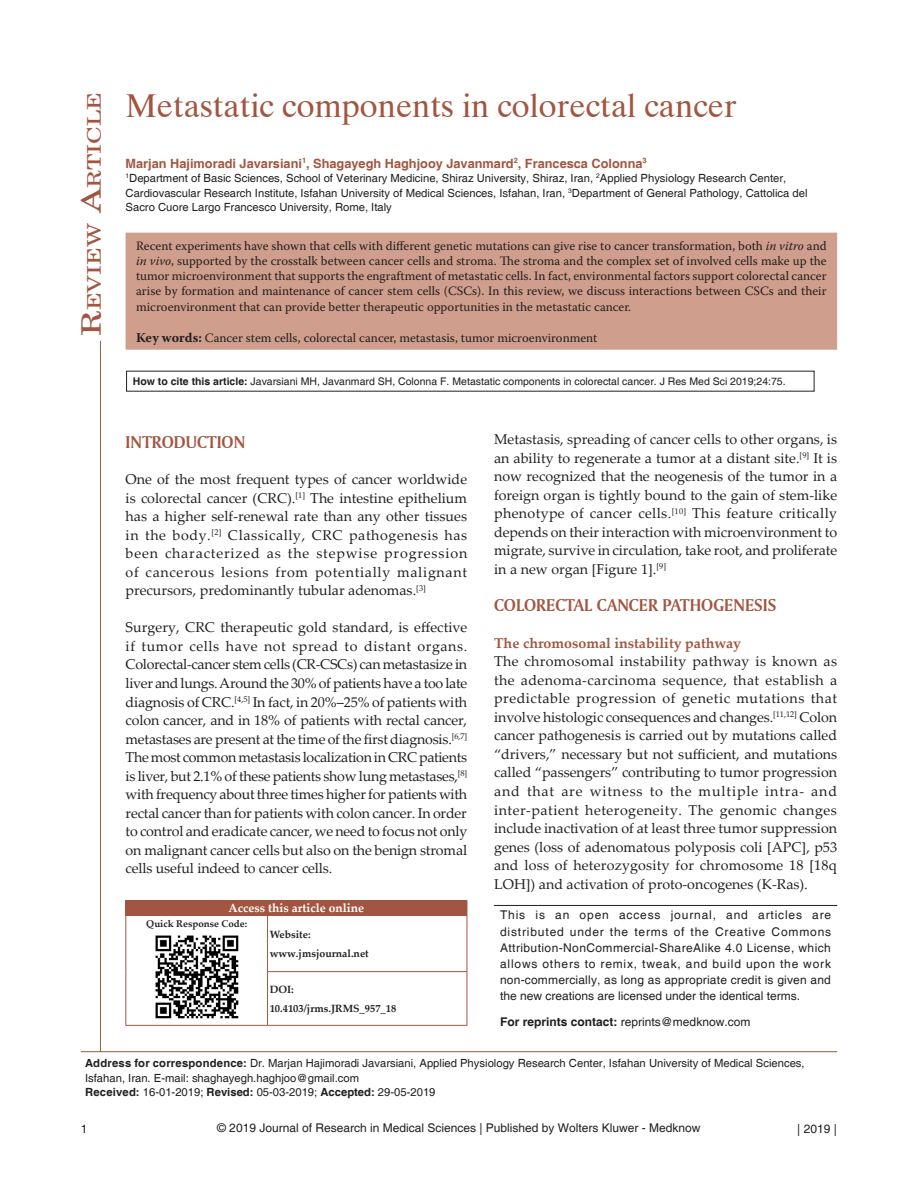
<style>
.page{position:relative;width:918px;height:1188px;background:#fff}
.page>*{position:absolute;margin:0;border:0;box-sizing:border-box;transform-origin:0 0}
.AT{font:33px "Dutch 801 BT";color:#a25641}
.AH{font:18.9px "New Century Schlbk";color:#a25641;scale:1.3 1}
.t1{font:18px "Amerigo BT Bold A";color:#a25641}
.TX{font:14.25px/18.5px "Palatino Linotype";color:#231f20;text-align:justify}
.t2{font:700 14.25px "Palatino Linotype";color:#a25641}
.ABS{font:12.75px/15.3px "Warnock Pro";color:#231f20;text-align:justify}
.KWD{font:12.75px "Warnock Pro";color:#231f20}
.AU{font:700 12.75px "Helvetica";color:#a25641}
.C{font:12px/16.2px "Helvetica";color:#231f20;text-align:justify}
.AAO{font:700 12px "Palatino Linotype";color:#fff}
.AFF{font:11.25px/14.7px "Helvetica";color:#231f20}
.ADD{font:11.25px/14.5px "Helvetica";color:#231f20}
.HIS{font:11.25px "Helvetica";color:#231f20}
.HTC{font:10.5px "Helvetica";color:#231f20}
.Web{font:700 10.5px/18.5px "Palatino Linotype";color:#231f20}
.QRC{font:700 9.75px "Palatino Linotype";color:#231f20}
.s1{font-size:27px}
.s2{font-style:italic}
.s3{font-weight:700;font-size:13.5px}
.s4{font-weight:700}
</style>
<div class="page">
<div style="left:126px;top:233px;width:710px;height:116px;background:#cf9e8c"></div>
<div style="left:126px;top:233px;width:711px;height:117px;border:2px solid #cf9e8c"></div>
<hr style="left:81px;top:1051px;width:756px;height:1px;background:#a25641">
<div style="left:126px;top:900px;width:341px;height:15px;background:#a25641"></div>
<svg style="left:467px;top:900px;width:1px;height:15px"></svg>
<hr style="left:126px;top:916px;width:1px;height:56px;background:#a25641">
<hr style="left:126px;top:972px;width:1px;height:53px;background:#a25641">
<hr style="left:126px;top:915px;width:142px;height:1px;background:#a25641">
<hr style="left:267px;top:916px;width:1px;height:55px;background:#a25641">
<hr style="left:268px;top:915px;width:199px;height:1px;background:#a25641">
<hr style="left:467px;top:916px;width:1px;height:55px;background:#a25641">
<hr style="left:126px;top:1025px;width:142px;height:1px;background:#a25641">
<hr style="left:267px;top:972px;width:1px;height:53px;background:#a25641">
<hr style="left:267px;top:971px;width:200px;height:1px;background:#a25641">
<hr style="left:467px;top:972px;width:1px;height:53px;background:#a25641">
<hr style="left:268px;top:1025px;width:199px;height:1px;background:#a25641">
<img style="left:155px;top:935px;width:84px;height:84px">
<hr style="left:494px;top:905px;width:343px;height:1px;background:#231f20">
<hr style="left:100px;top:341px;width:1px;height:711px;background:#a25641">
<p class="AH" style="left:83px;top:336px;width:189px;rotate:-90deg"><span class="s1">R</span>eview <span class="s1">A</span>rticle</p>
<p class="AT" style="left:126px;top:85px;width:613px">Metastatic components in colorectal cancer</p>
<p class="AU" style="left:126px;top:155px;width:523px">Marjan Hajimoradi Javarsiani<sup>1</sup>, Shagayegh Haghjooy Javanmard<sup>2</sup>, Francesca Colonna<sup>3</sup></p>
<p class="AFF" style="left:126px;top:171px;width:684px"><sup>1</sup>Department of Basic Sciences, School of Veterinary Medicine, Shiraz University, Shiraz, Iran, <sup>2</sup>Applied Physiology Research Center,<br>Cardiovascular Research Institute, Isfahan University of Medical Sciences, Isfahan, Iran, <sup>3</sup>Department of General Pathology, Cattolica del<br>Sacro Cuore Largo Francesco University, Rome, Italy</p>
<p class="ABS" style="left:136px;top:237px;width:692px">Recent experiments have shown that cells with different genetic mutations can give rise to cancer transformation, both <span class="s2">in vitro</span> and <span class="s2">in vivo</span>, supported by the crosstalk between cancer cells and stroma. The stroma and the complex set of involved cells make up the tumor microenvironment that supports the engraftment of metastatic cells. In fact, environmental factors support colorectal cancer arise by formation and maintenance of cancer stem cells (CSCs). In this review, we discuss interactions between CSCs and their microenvironment that can provide better therapeutic opportunities in the metastatic cancer.</p>
<p class="KWD" style="left:136px;top:330px;width:463px"><span class="s3">Key words:</span> Cancer stem cells, colorectal cancer, metastasis, tumor microenvironment</p>
<p class="HTC" style="left:133px;top:375px;width:654px"><span class="s4">How to cite this article:</span> Javarsiani MH, Javanmard SH, Colonna F. Metastatic components in colorectal cancer. J Res Med Sci 2019;24:75.</p>
<h1 class="t1" style="left:126px;top:431px;width:121px">INTRODUCTION</h1>
<p class="TX" style="left:126px;top:469px;width:343px">One of the most frequent types of cancer worldwide is colorectal cancer (CRC).<sup>[1]</sup> The intestine epithelium has a higher self‑renewal rate than any other tissues in the body.<sup>[2]</sup> Classically, CRC pathogenesis has been characterized as the stepwise progression of cancerous lesions from potentially malignant precursors, predominantly tubular adenomas.<sup>[3]</sup></p>
<p class="TX" style="left:126px;top:618px;width:343px">Surgery, CRC therapeutic gold standard, is effective if tumor cells have not spread to distant organs.<br>Colorectal‑cancer stem cells (CR‑CSCs) can metastasize in liver and lungs. Around the 30% of patients have a too late diagnosis of CRC.<sup>[4,5]</sup> In fact, in 20%–25% of patients with colon cancer, and in 18% of patients with rectal cancer, metastases are present at the time of the first diagnosis.<sup>[6,7] </sup>The most common metastasis localization in CRC patients is liver, but 2.1% of these patients show lung metastases,<sup>[8] </sup>with frequency about three times higher for patients with rectal cancer than for patients with colon cancer. In order to control and eradicate cancer, we need to focus not only on malignant cancer cells but also on the benign stromal cells useful indeed to cancer cells.</p>
<p class="AAO" style="left:229px;top:900px;width:137px">Access this article online</p>
<p class="QRC" style="left:146px;top:917px;width:102px">Quick Response Code:</p>
<p class="Web" style="left:270px;top:925px;width:101px">Website: www.jmsjournal.net</p>
<p class="Web" style="left:270px;top:980px;width:128px">DOI:<br>10.4103/jrms.JRMS_957_18</p>
<p class="TX" style="left:494px;top:430px;width:345px">Metastasis, spreading of cancer cells to other organs, is an ability to regenerate a tumor at a distant site.<sup>[9]</sup> It is now recognized that the neogenesis of the tumor in a foreign organ is tightly bound to the gain of stem‑like phenotype of cancer cells.<sup>[10]</sup> This feature critically depends on their interaction with microenvironment to migrate, survive in circulation, take root, and proliferate in a new organ [Figure 1].<sup>[9]</sup></p>
<h1 class="t1" style="left:494px;top:594px;width:284px">COLORECTAL CANCER PATHOGENESIS</h1>
<h2 class="t2" style="left:494px;top:633px;width:248px">The chromosomal instability pathway</h2>
<p class="TX" style="left:494px;top:652px;width:345px">The chromosomal instability pathway is known as the adenoma‑carcinoma sequence, that establish a predictable progression of genetic mutations that involve histologic consequences and changes.<sup>[11,12]</sup> Colon cancer pathogenesis is carried out by mutations called “drivers,” necessary but not sufficient, and mutations called “passengers” contributing to tumor progression and that are witness to the multiple intra‑ and inter‑patient heterogeneity. The genomic changes include inactivation of at least three tumor suppression genes (loss of adenomatous polyposis coli [APC], p53 and loss of heterozygosity for chromosome 18 [18q LOH]) and activation of proto‑oncogenes (K‑Ras).</p>
<p class="C" style="left:500px;top:907px;width:333px">This is an open access journal, and articles are distributed under the terms of the Creative Commons Attribution‑NonCommercial‑ShareAlike 4.0 License, which allows others to remix, tweak, and build upon the work non‑commercially, as long as appropriate credit is given and the new creations are licensed under the identical terms.</p>
<p class="C" style="left:500px;top:1014px;width:252px"><span class="s4">For reprints contact:</span> reprints@medknow.com</p>
<p class="ADD" style="left:85px;top:1056px;width:721px"><span class="s4">Address for correspondence:</span> Dr. Marjan Hajimoradi Javarsiani, Applied Physiology Research Center, Isfahan University of Medical Sciences,<br>Isfahan, Iran. E‑mail: shaghayegh.haghjoo@gmail.com</p>
<p class="HIS" style="left:85px;top:1086px;width:352px"><span class="s4">Received:</span> 16‑01‑2019; <span class="s4">Revised:</span> 05‑03‑2019; <span class="s4">Accepted:</span> 29-05-2019</p>
<p class="C" style="left:81px;top:1122px;width:8px">1</p>
<p class="C" style="left:217px;top:1121px;width:485px">© 2019 Journal of Research in Medical Sciences | Published by Wolters Kluwer - Medknow</p>
<p class="C" style="left:797px;top:1121px;width:41px">| 2019 |</p>
</div>
